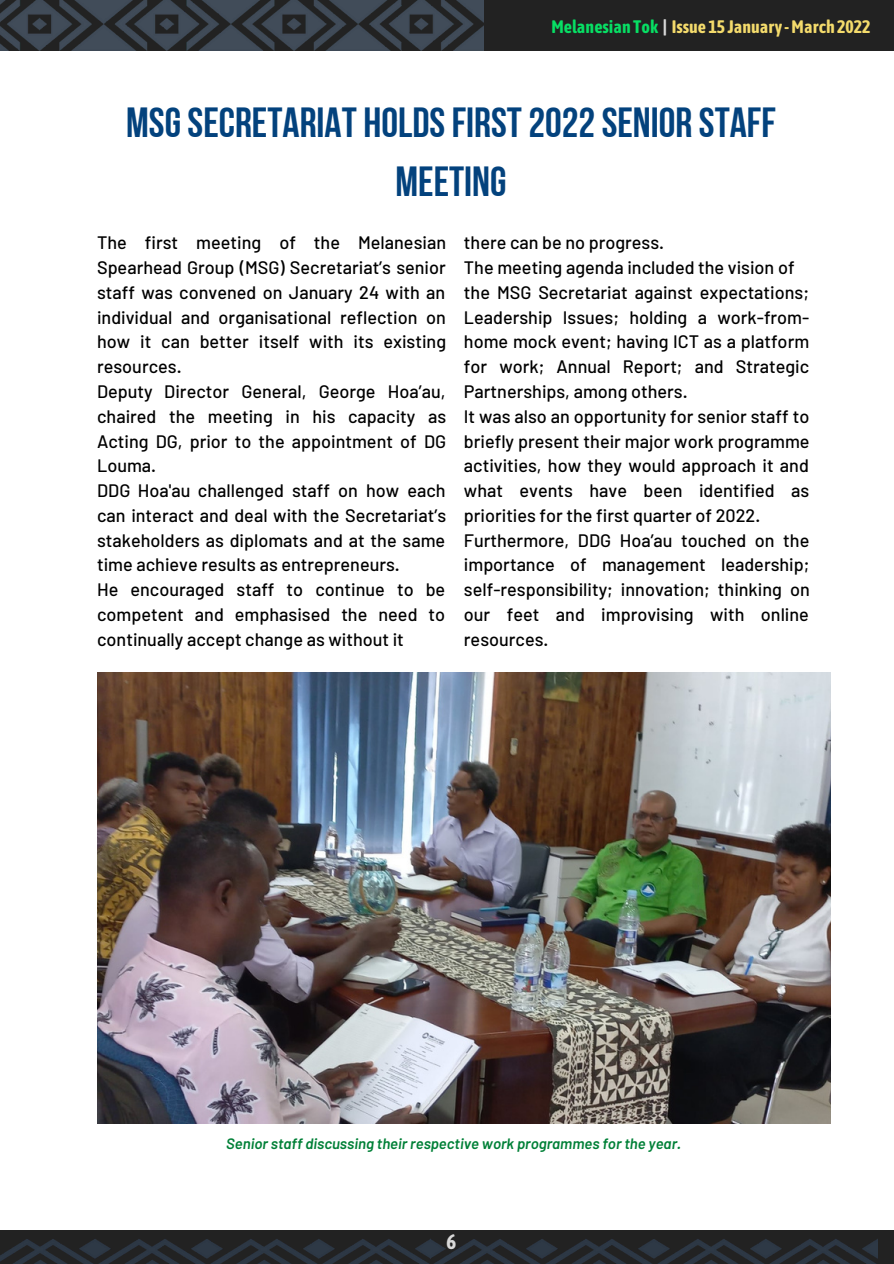
<style>
.page{position:relative;width:894px;height:1264px;background:#fff}
.page>*{position:absolute;margin:0;border:0;box-sizing:border-box;transform-origin:0 0}
.t1{font:42px/58.5px "Bebas Neue Cyrillic";color:#03427d;text-align:center}
.t2{font:700 21px "Asap Condensed";color:#d9d9d9}
.t3{font:500 18px/24.8px "Barlow";color:#000;text-align:justify}
.t4{font:700 18px "Asap Condensed";color:#f4db6c}
.t5{font:italic 600 15px "Barlow";color:#008037}
.s1{color:#07df64}
.s2{color:#d9d9d9}
</style>
<div class="page">
<img style="left:0;top:1230px;width:877px;height:33px">
<div style="left:0;top:0;width:893px;height:50px;background:#222"></div>
<img style="left:0;top:0;width:483px;height:51px">
<img style="left:97px;top:672px;width:733px;height:451px">
<p class="t4" style="left:551px;top:16px;width:320px"><span class="s1">Melanesian Tok</span> <span class="s2">|</span> Issue 15 January -March 2022</p>
<p class="t1" style="left:126px;top:97px;width:651px">MSGSECRETARIAT HOLDSFIRst2022SENIOR STAFF<br>MEETING</p>
<p class="t3" style="left:97px;top:230px;width:350px">The first meeting of the Melanesian Spearhead Group (MSG) Secretariat’s senior staff was convened on January 24 with an individual and organisational reflection on how it can better itself with its existing resources.</p>
<p class="t3" style="left:97px;top:378px;width:350px">Deputy Director General, George Hoa’au, chaired the meeting in his capacity as Acting DG, prior to the appointment of DG Louma.</p>
<p class="t3" style="left:97px;top:477px;width:350px">DDG Hoa'au challenged staff on how each can interact and deal with the Secretariat’s stakeholders as diplomats and at the same time achieve results as entrepreneurs.</p>
<p class="t3" style="left:97px;top:576px;width:349px">He encouraged staff to continue to be competent and emphasised the need to continually accept change as without it</p>
<p class="t3" style="left:464px;top:230px;width:202px">there can be no progress.</p>
<p class="t3" style="left:464px;top:254px;width:332px">The meeting agenda included the vision of</p>
<p class="t3" style="left:464px;top:279px;width:347px">the MSG Secretariat against expectations; Leadership Issues; holding a work-from&shy;home mock event; having ICT as a platform for work; Annual Report; and Strategic Partnerships, among others.</p>
<p class="t3" style="left:464px;top:403px;width:347px">It was also an opportunity for senior staff to briefly present their major work programme activities, how they would approach it and what events have been identified as priorities for the first quarter of 2022.</p>
<p class="t3" style="left:464px;top:527px;width:347px">Furthermore, DDG Hoa’au touched on the importance of management leadership; self-responsibility; innovation; thinking on our feet and improvising with online resources.</p>
<p class="t5" style="left:226px;top:1133px;width:456px">Senior staff discussing their respective work programmes for the year.</p>
<p class="t2" style="left:446px;top:1229px;width:11px">6</p>
</div>
